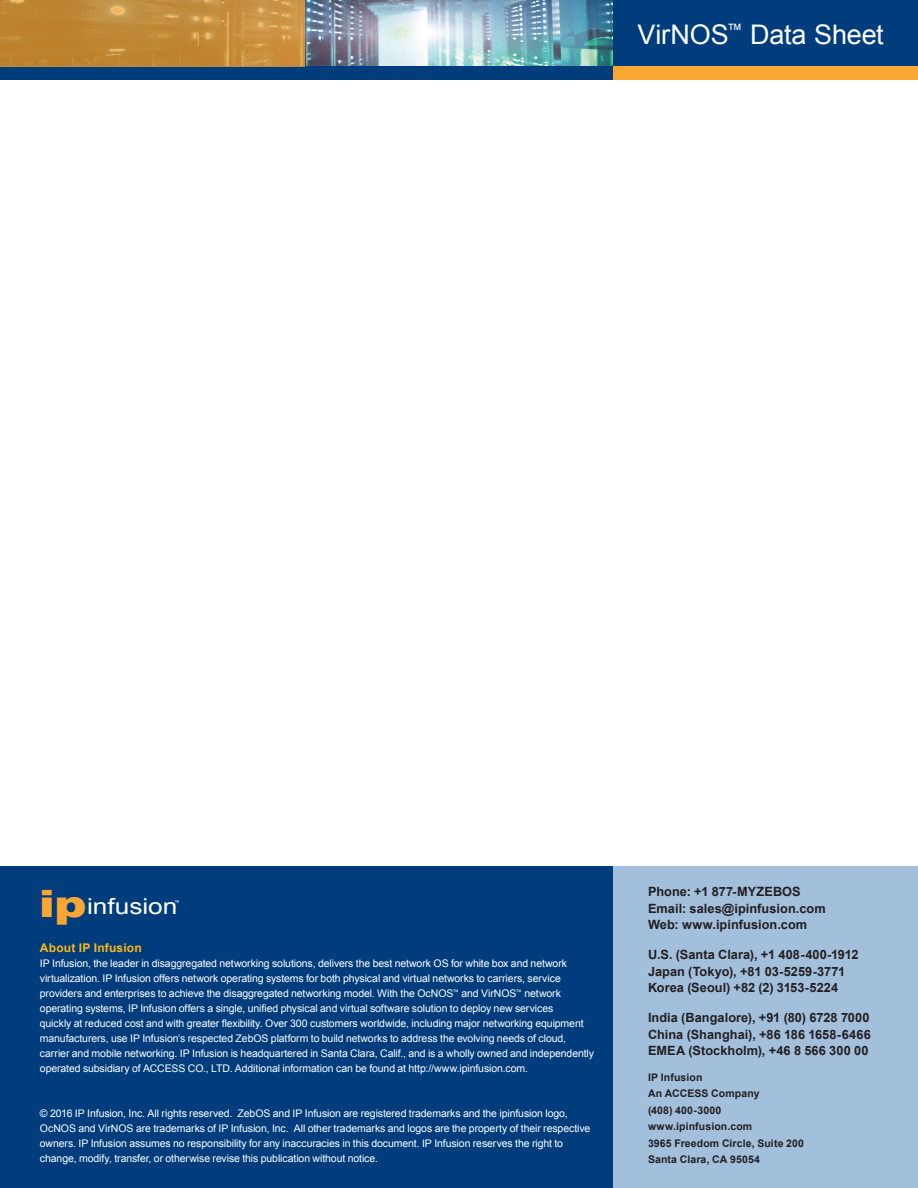
<style>
.page{position:relative;width:918px;height:1188px;background:#fff}
.page>*{position:absolute;margin:0;border:0;box-sizing:border-box;transform-origin:0 0}
.t1{font:27px "Arial";letter-spacing:-.005em;color:#fff}
.t2{font:21.9px "Arial";color:#fff;scale:1.2 1}
.t3{font:700 12.75px/16.5px "Arial";letter-spacing:.005em;color:#231f20}
.t4{font:700 12px "Arial";letter-spacing:.02em;color:#fcb814}
.t5{font:10.5px/15px "Arial";letter-spacing:-.01em;color:#fff}
.t6{font:700 10.5px/16.5px "Arial";letter-spacing:.01em;color:#231f20}
.t7{font:700 4.95px "Arial";color:#fff}
.s1{font-weight:900;font-size:37.65px;color:#faa633}
</style>
<div class="page">
<img style="left:305px;top:0;width:308px;height:66px">
<div style="left:0;top:66px;width:613px;height:14px;background:#013d7d"></div>
<div style="left:613px;top:0;width:305px;height:67px;background:#013d7d"></div>
<svg style="left:0;top:0;width:305px;height:67px;background:#c38b39"></svg>
<div style="left:613px;top:66px;width:305px;height:14px;background:#faa633"></div>
<div style="left:613px;top:866px;width:305px;height:322px;background:#a2bfdc"></div>
<div style="left:0;top:866px;width:613px;height:322px;background:#013d7d"></div>
<h1 class="t1" style="left:637px;top:16px;width:248px">VirNOS<sup>™</sup> Data Sheet</h1>
<h2 class="t2" style="left:39px;top:892px;width:117px"><span class="s1">ip</span>infusion</h2>
<p class="t7" style="left:174px;top:899px;width:6px">™</p>
<p class="t4" style="left:40px;top:940px;width:103px">About IP Infusion</p>
<p class="t5" style="left:40px;top:956px;width:556px">IP Infusion, the leader in disaggregated networking solutions, delivers the best network OS for white box and network virtualization. IP Infusion offers network operating systems for both physical and virtual networks to carriers, service providers and enterprises to achieve the disaggregated networking model. With the OcNOS<sup>™</sup> and VirNOS<sup>™</sup> network operating systems, IP Infusion offers a single, unified physical and virtual software solution to deploy new services<br>quickly at reduced cost and with greater flexibility. Over 300 customers worldwide, including major networking equipment manufacturers, use IP Infusion’s respected ZebOS platform to build networks to address the evolving needs of cloud, carrier and mobile networking. IP Infusion is headquartered in Santa Clara, Calif., and is a wholly owned and independently operated subsidiary of ACCESS CO., LTD. Additional information can be found at http://www.ipinfusion.com.</p>
<p class="t5" style="left:40px;top:1106px;width:552px">© 2016 IP Infusion, Inc. All rights reserved. ZebOS and IP Infusion are registered trademarks and the ipinfusion logo, OcNOS and VirNOS are trademarks of IP Infusion, Inc. All other trademarks and logos are the property of their respective owners. IP Infusion assumes no responsibility for any inaccuracies in this document. IP Infusion reserves the right to change, modify, transfer, or otherwise revise this publication without notice.</p>
<p class="t3" style="left:648px;top:884px;width:179px">Phone: +1 877-MYZEBOS<br>Email: sales@ipinfusion.com<br>Web: www.ipinfusion.com</p>
<p class="t3" style="left:648px;top:947px;width:212px">U.S. (Santa Clara), +1 408-400-1912<br>Japan (Tokyo), +81 03-5259-3771<br>Korea (Seoul) +82 (2) 3153-5224</p>
<p class="t3" style="left:648px;top:1010px;width:224px;text-align:justify">India (Bangalore), +91 (80) 6728 7000<br>China (Shanghai), +86 186 1658-6466<br>EMEA (Stockholm), +46 8 566 300 00</p>
<p class="t6" style="left:648px;top:1069px;width:158px">IP Infusion<br>An ACCESS Company<br>(408) 400-3000 www.ipinfusion.com<br>3965 Freedom Circle, Suite 200<br>Santa Clara, CA 95054</p>
</div>
